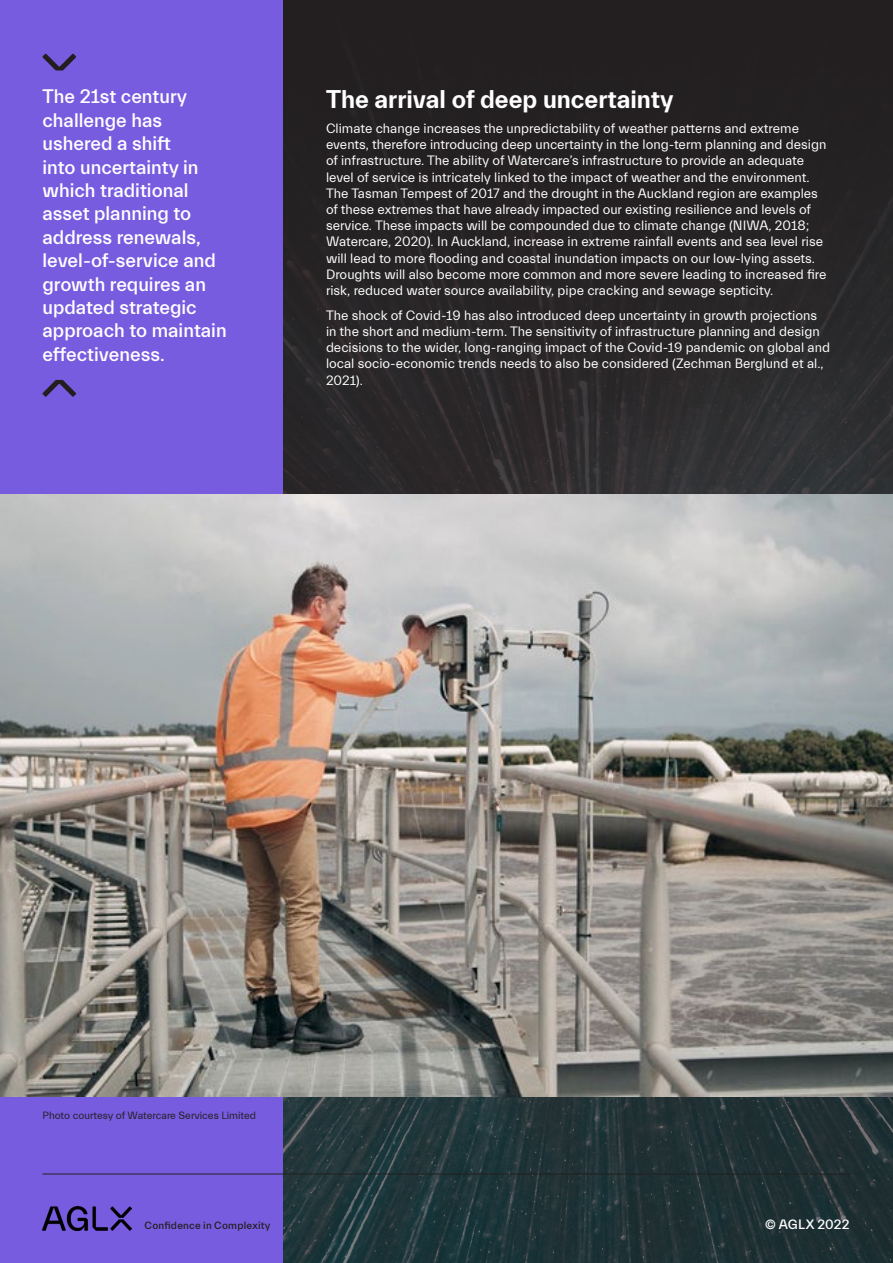
<style>
.page{position:relative;width:893px;height:1263px;background:#fff}
.page>*{position:absolute;margin:0;border:0;box-sizing:border-box;transform-origin:0 0}
.Subheading{font:700 25.5px "Everett";color:#fff}
.t1{font:500 19.5px/23.4px "Everett";color:#fff}
.Text{font:13.5px/16.2px "Everett";color:#fff}
.t2{font:500 13.5px "Everett";letter-spacing:.01em;color:#fff}
.Text_small_7pt{font:10.5px "Everett";color:#231f20}
.t3{font:500 10.5px "Everett";letter-spacing:.025em;color:#231f20}
</style>
<div class="page">
<div style="left:0;top:0;width:283px;height:1263px;background:#785ce0"></div>
<img style="left:283px;top:0;width:610px;height:1263px">
<svg style="left:42px;top:380px;width:34px;height:17px"></svg>
<svg style="left:42px;top:54px;width:34px;height:17px"></svg>
<img style="left:0;top:495px;width:893px;height:601px">
<hr style="left:43px;top:1173px;width:807px;height:1px;background:#231f20">
<div style="left:824px;top:42px;width:27px;height:27px;border:1px solid #231f20;border-radius:50%"></div>
<img style="left:43px;top:1207px;width:88px;height:23px">
<p class="t1" style="left:43px;top:85px;width:186px">The 21st century challenge has ushered a shift<br>into uncertainty in which traditional asset planning to address renewals, level-of-service and growth requires an updated strategic approach to maintain effectiveness.</p>
<p class="Subheading" style="left:326px;top:86px;width:349px">The arrival of deep uncertainty</p>
<p class="Text" style="left:326px;top:121px;width:502px">Climate change increases the unpredictability of weather patterns and extreme events, therefore introducing deep uncertainty in the long-term planning and design of infrastructure. The ability of Watercare’s infrastructure to provide an adequate level of service is intricately linked to the impact of weather and the environment.<br>The Tasman Tempest of 2017 and the drought in the Auckland region are examples of these extremes that have already impacted our existing resilience and levels of service. These impacts will be compounded due to climate change (NIWA, 2018; Watercare, 2020). In Auckland, increase in extreme rainfall events and sea level rise will lead to more flooding and coastal inundation impacts on our low-lying assets.<br>Droughts will also become more common and more severe leading to increased fire risk, reduced water source availability, pipe cracking and sewage septicity.</p>
<p class="Text" style="left:326px;top:307px;width:505px">The shock of Covid-19 has also introduced deep uncertainty in growth projections in the short and medium-term. The sensitivity of infrastructure planning and design decisions to the wider, long-ranging impact of the Covid-19 pandemic on global and local socio-economic trends needs to also be considered (Zechman Berglund et al., 2021).</p>
<p class="Text_small_7pt" style="left:43px;top:1109px;width:215px">Photo courtesy of Watercare Services Limited</p>
<p class="t3" style="left:145px;top:1220px;width:127px">Confidence in Complexity</p>
<p class="t2" style="left:765px;top:1217px;width:86px">© AGLX 2022</p>
</div>
